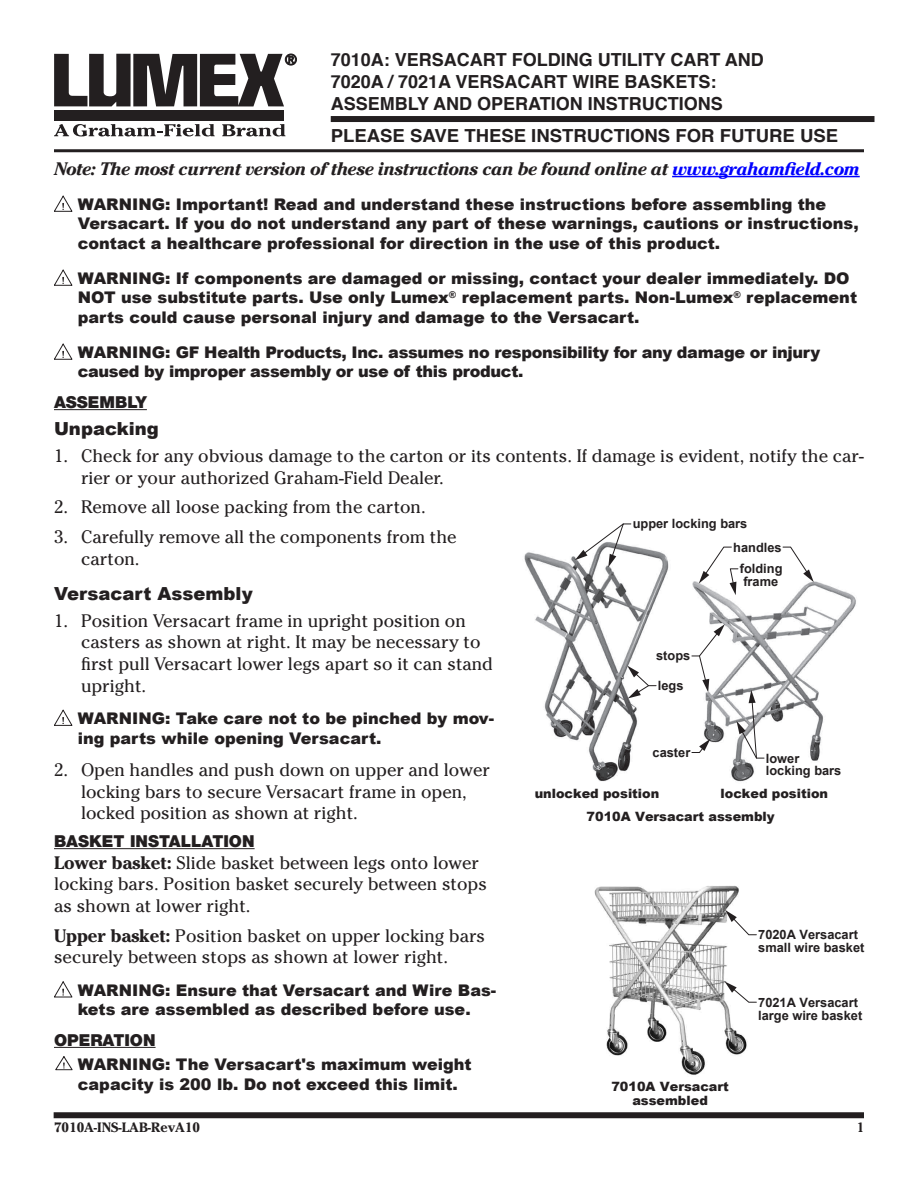
<style>
.page{position:relative;width:918px;height:1188px;background:#fff}
.page>*{position:absolute;margin:0;border:0;box-sizing:border-box;transform-origin:0 0}
.body_step{font:18px/21.6px "Cheltenham Std";color:#231f20}
.body{font:18px/21.6px "Cheltenham Std";color:#231f20}
.front_top_header{font:700 18px/21.6px "Helvetica";color:#231f20}
.note{font:italic 700 18px "Cheltenham Std";letter-spacing:-.035em;color:#231f20}
.front_top_header_nex{font:700 18px "Helvetica";color:#231f20}
.Subhead_2{font:900 18px "Arial";color:#231f20}
.Subhead{font:900 16.5px "Helvetica Neue";color:#231f20}
.warning{font:900 16.05px/19.2px "Arial";color:#231f20}
.warning-2{font:900 16.05px/19.2px "Arial";letter-spacing:-.02em;color:#231f20}
.pagenum{font:700 13.5px "Cheltenham Std";color:#231f20}
.pagenum-2{font:700 13.5px "Cheltenham Std";color:#231f20;scale:.95 1}
.t1{font:700 12.9px/12.8px "Arial";color:#231f20}
.t2{font:900 12.9px/14.2px "Arial";color:#231f20;text-align:center}
.s1{color:#00f}
.s2{font-weight:700}
</style>
<div class="page">
<div style="left:54px;top:1112px;width:810px;height:6px;background:#231f20"></div>
<div style="left:54px;top:111px;width:230px;height:10px;background:#231f20"></div>
<svg style="left:54px;top:53px;width:243px;height:53px"></svg>
<svg style="left:54px;top:124px;width:161px;height:12px"></svg>
<svg style="left:222px;top:124px;width:64px;height:12px"></svg>
<hr style="left:54px;top:149px;width:810px;height:3px;background:#231f20">
<div style="left:331px;top:116px;width:543px;height:6px;background:#231f20"></div>
<hr style="left:672px;top:176px;width:188px;height:1px;background:#00f">
<hr style="left:54px;top:409px;width:93px;height:1px;background:#231f20">
<hr style="left:54px;top:848px;width:201px;height:1px;background:#231f20">
<hr style="left:54px;top:1047px;width:102px;height:1px;background:#231f20">
<svg style="left:54px;top:196px;width:18px;height:16px"></svg>
<svg style="left:54px;top:270px;width:18px;height:16px"></svg>
<svg style="left:54px;top:344px;width:18px;height:16px"></svg>
<svg style="left:54px;top:710px;width:18px;height:16px"></svg>
<svg style="left:54px;top:981px;width:18px;height:16px"></svg>
<svg style="left:55px;top:1056px;width:18px;height:14px"></svg>
<img style="left:524px;top:546px;width:145px;height:235px">
<img style="left:692px;top:581px;width:164px;height:201px">
<svg style="left:575px;top:523px;width:57px;height:44px"></svg>
<svg style="left:782px;top:546px;width:32px;height:36px"></svg>
<svg style="left:627px;top:666px;width:30px;height:32px"></svg>
<svg style="left:737px;top:690px;width:28px;height:69px"></svg>
<svg style="left:699px;top:546px;width:40px;height:49px"></svg>
<svg style="left:691px;top:624px;width:34px;height:68px"></svg>
<svg style="left:691px;top:739px;width:19px;height:14px"></svg>
<img style="left:594px;top:885px;width:160px;height:190px">
<svg style="left:725px;top:910px;width:32px;height:25px"></svg>
<svg style="left:725px;top:981px;width:32px;height:22px"></svg>
<p class="front_top_header" style="left:331px;top:48px;width:435px">7010A: VERSACART FOLDING UTILITY CART AND<br>7020A / 7021A VERSACART WIRE BASKETS:<br>ASSEMBLY AND OPERATION INSTRUCTIONS</p>
<p class="front_top_header_nex" style="left:331px;top:119px;width:509px">PLEASE SAVE THESE INSTRUCTIONS FOR FUTURE USE</p>
<p class="note" style="left:54px;top:158px;width:807px">Note: The most current version of these instructions can be found online at <span class="s1">www.grahamfield.com</span></p>
<p class="warning" style="left:78px;top:195px;width:782px">WARNING: Important! Read and understand these instructions before assembling the<br>Versacart. If you do not understand any part of these warnings, cautions or instructions, contact a healthcare professional for direction in the use of this product.</p>
<p class="warning" style="left:78px;top:269px;width:781px">WARNING: If components are damaged or missing, contact your dealer immediately. DO<br>NOT use substitute parts. Use only Lumex<sup>®</sup> replacement parts. Non-Lumex<sup>®</sup> replacement parts could cause personal injury and damage to the Versacart.</p>
<p class="warning-2" style="left:78px;top:343px;width:744px">WARNING: GF Health Products, Inc. assumes no responsibility for any damage or injury caused by improper assembly or use of this product.</p>
<p class="Subhead" style="left:54px;top:392px;width:94px">ASSEMBLY</p>
<p class="Subhead_2" style="left:54px;top:419px;width:106px">Unpacking</p>
<p class="body_step" style="left:81px;top:445px;width:785px;text-indent:-27px">1. Check for any obvious damage to the carton or its contents. If damage is evident, notify the car&shy;rier or your authorized Graham-Field Dealer.</p>
<p class="body_step" style="left:54px;top:496px;width:373px">2. Remove all loose packing from the carton.</p>
<p class="body_step" style="left:81px;top:526px;width:377px;text-indent:-27px">3. Carefully remove all the components from the carton.</p>
<p class="Subhead_2" style="left:54px;top:583px;width:200px">Versacart Assembly</p>
<p class="body_step" style="left:81px;top:610px;width:414px;text-indent:-27px">1. Position Versacart frame in upright position on casters as shown at right. It may be necessary to first pull Versacart lower legs apart so it can stand upright.</p>
<p class="warning" style="left:78px;top:709px;width:418px">WARNING: Take care not to be pinched by mov&shy;ing parts while opening Versacart.</p>
<p class="body_step" style="left:81px;top:759px;width:410px;text-indent:-27px">2. Open handles and push down on upper and lower locking bars to secure Versacart frame in open, locked position as shown at right.</p>
<p class="Subhead" style="left:54px;top:831px;width:202px">BASKET INSTALLATION</p>
<p class="body" style="left:54px;top:852px;width:435px"><span class="s2">Lower basket:</span> Slide basket between legs onto lower locking bars. Position basket securely between stops as shown at lower right.</p>
<p class="body" style="left:54px;top:925px;width:433px"><span class="s2">Upper basket:</span> Position basket on upper locking bars securely between stops as shown at lower right.</p>
<p class="warning" style="left:78px;top:981px;width:420px">WARNING: Ensure that Versacart and Wire Bas&shy;kets are assembled as described before use.</p>
<p class="Subhead" style="left:54px;top:1030px;width:103px">OPERATION</p>
<p class="warning" style="left:78px;top:1055px;width:395px">WARNING: The Versacart's maximum weight capacity is 200 lb. Do not exceed this limit.</p>
<p class="t1" style="left:733px;top:513px;width:50px;line-height:23.1px;text-indent:-101px">upper locking bars handles</p>
<p class="t1" style="left:740px;top:563px;width:44px">folding frame</p>
<p class="t1" style="left:656px;top:650px;width:36px">stops</p>
<p class="t1" style="left:658px;top:680px;width:27px">legs</p>
<p class="t1" style="left:653px;top:747px;width:39px">caster</p>
<p class="t1" style="left:766px;top:752px;width:77px">lower locking bars</p>
<p class="t2" style="left:535px;top:786px;width:126px">unlocked position</p>
<p class="t2" style="left:721px;top:786px;width:109px">locked position</p>
<p class="t2" style="left:587px;top:809px;width:190px">7010A Versacart assembly</p>
<p class="t1" style="left:758px;top:929px;width:108px">7020A Versacart small wire basket</p>
<p class="t1" style="left:758px;top:996px;width:106px">7021A Versacart large wire basket</p>
<p class="t2" style="left:611px;top:1079px;width:119px">7010A Versacart assembled</p>
<p class="pagenum" style="left:54px;top:1120px;width:148px">7010A-INS-LAB-RevA10</p>
<p class="pagenum-2" style="left:857px;top:1120px;width:9px">1</p>
</div>
